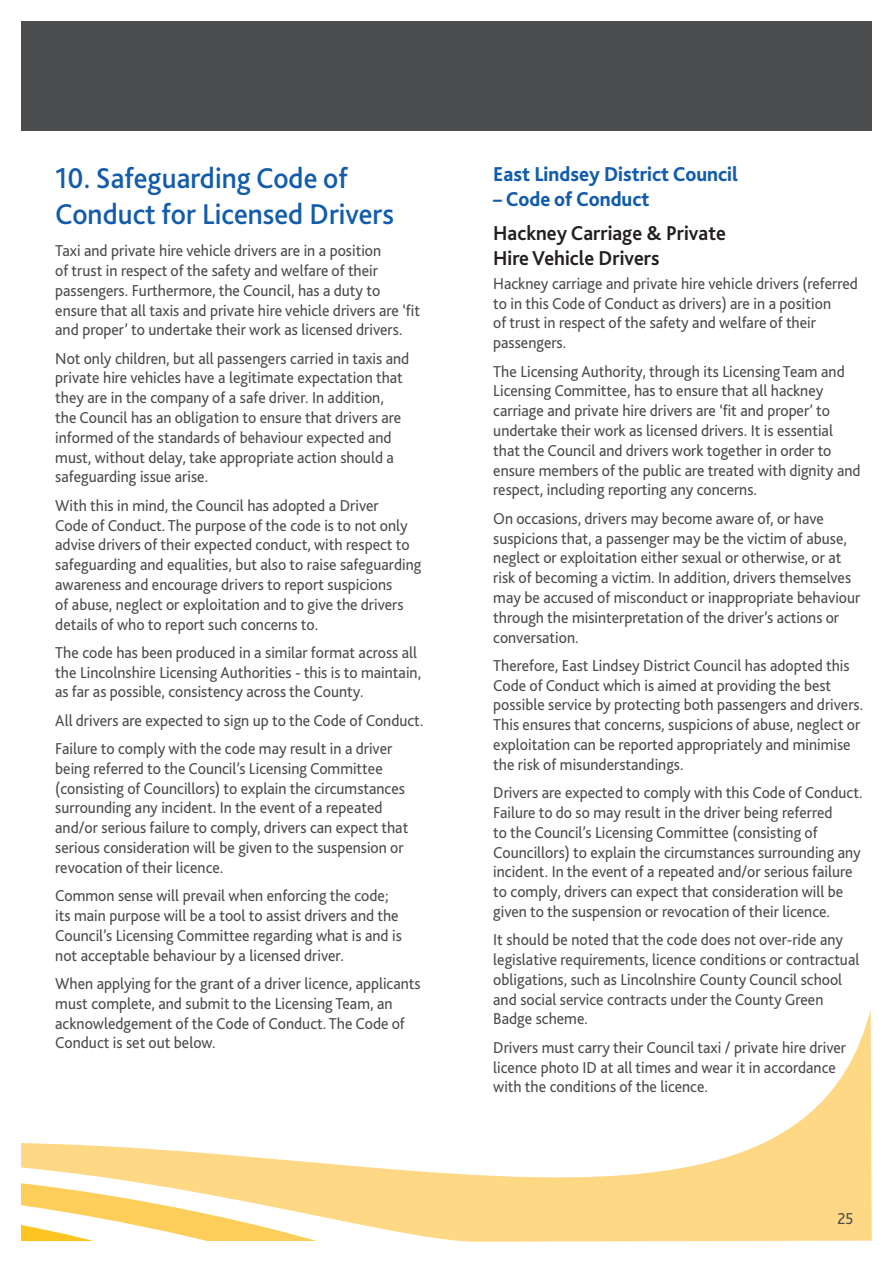
<style>
.page{position:relative;width:893px;height:1263px;background:#fff}
.page>*{position:absolute;margin:0;border:0;box-sizing:border-box;transform-origin:0 0}
.Blue_Heading{font:500 30px/36px "Bliss";color:#135cab;scale:.95 1}
.Sub_Heading{font:700 21px/25.2px "Bliss";color:#231f20;scale:.95 1}
.Sub_Heading-2{font:800 21px "Bliss";color:#135cab;scale:.95 1}
.Body_text{font:16.5px/19.8px "Bliss";color:#4b4c4d;scale:.95 1}
</style>
<div class="page">
<svg style="left:21px;top:1009px;width:851px;height:233px"></svg>
<svg style="left:21px;top:1098px;width:296px;height:143px"></svg>
<svg style="left:21px;top:1159px;width:73px;height:82px"></svg>
<div style="left:21px;top:21px;width:851px;height:110px;background:#4b4c4d"></div>
<p class="Blue_Heading" style="left:55px;top:160px;width:358px">10. Safeguarding Code of<br>Conduct for Licensed Drivers</p>
<p class="Body_text" style="left:55px;top:241px;width:385px">Taxi and private hire vehicle drivers are in a position<br>of trust in respect of the safety and welfare of their passengers. Furthermore, the Council, has a duty to ensure that all taxis and private hire vehicle drivers are ‘fit and proper’ to undertake their work as licensed drivers.</p>
<p class="Body_text" style="left:55px;top:348px;width:374px">Not only children, but all passengers carried in taxis and private hire vehicles have a legitimate expectation that they are in the company of a safe driver. In addition,<br>the Council has an obligation to ensure that drivers are informed of the standards of behaviour expected and must, without delay, take appropriate action should a safeguarding issue arise.</p>
<p class="Body_text" style="left:55px;top:495px;width:387px">With this in mind, the Council has adopted a Driver<br>Code of Conduct. The purpose of the code is to not only advise drivers of their expected conduct, with respect to safeguarding and equalities, but also to raise safeguarding awareness and encourage drivers to report suspicions<br>of abuse, neglect or exploitation and to give the drivers details of who to report such concerns to.</p>
<p class="Body_text" style="left:55px;top:642px;width:387px">The code has been produced in a similar format across all the Lincolnshire Licensing Authorities - this is to maintain, as far as possible, consistency across the County.</p>
<p class="Body_text" style="left:55px;top:710px;width:389px">All drivers are expected to sign up to the Code of Conduct.</p>
<p class="Body_text" style="left:55px;top:739px;width:373px">Failure to comply with the code may result in a driver being referred to the Council’s Licensing Committee (consisting of Councillors) to explain the circumstances surrounding any incident. In the event of a repeated and/or serious failure to comply, drivers can expect that serious consideration will be given to the suspension or revocation of their licence.</p>
<p class="Body_text" style="left:55px;top:886px;width:366px">Common sense will prevail when enforcing the code; its main purpose will be a tool to assist drivers and the Council’s Licensing Committee regarding what is and is not acceptable behaviour by a licensed driver.</p>
<p class="Body_text" style="left:55px;top:973px;width:386px">When applying for the grant of a driver licence, applicants must complete, and submit to the Licensing Team, an acknowledgement of the Code of Conduct. The Code of Conduct is set out below.</p>
<p class="Sub_Heading-2" style="left:493px;top:161px;width:259px">East Lindsey District Council</p>
<p class="Sub_Heading-2" style="left:493px;top:186px;width:166px">– Code of Conduct</p>
<p class="Sub_Heading" style="left:493px;top:220px;width:246px">Hackney Carriage &amp; Private<br>Hire Vehicle Drivers</p>
<p class="Body_text" style="left:493px;top:273px;width:385px">Hackney carriage and private hire vehicle drivers (referred to in this Code of Conduct as drivers) are in a position<br>of trust in respect of the safety and welfare of their passengers.</p>
<p class="Body_text" style="left:493px;top:361px;width:388px">The Licensing Authority, through its Licensing Team and Licensing Committee, has to ensure that all hackney carriage and private hire drivers are ‘fit and proper’ to undertake their work as licensed drivers. It is essential that the Council and drivers work together in order to ensure members of the public are treated with dignity and respect, including reporting any concerns.</p>
<p class="Body_text" style="left:493px;top:508px;width:388px">On occasions, drivers may become aware of, or have suspicions that, a passenger may be the victim of abuse, neglect or exploitation either sexual or otherwise, or at risk of becoming a victim. In addition, drivers themselves may be accused of misconduct or inappropriate behaviour through the misinterpretation of the driver’s actions or conversation.</p>
<p class="Body_text" style="left:493px;top:655px;width:391px">Therefore, East Lindsey District Council has adopted this Code of Conduct which is aimed at providing the best possible service by protecting both passengers and drivers.<br>This ensures that concerns, suspicions of abuse, neglect or exploitation can be reported appropriately and minimise the risk of misunderstandings.</p>
<p class="Body_text" style="left:493px;top:783px;width:390px">Drivers are expected to comply with this Code of Conduct.<br>Failure to do so may result in the driver being referred<br>to the Council’s Licensing Committee (consisting of Councillors) to explain the circumstances surrounding any incident. In the event of a repeated and/or serious failure to comply, drivers can expect that consideration will be given to the suspension or revocation of their licence.</p>
<p class="Body_text" style="left:493px;top:930px;width:387px">It should be noted that the code does not over-ride any legislative requirements, licence conditions or contractual obligations, such as Lincolnshire County Council school and social service contracts under the County Green Badge scheme.</p>
<p class="Body_text" style="left:493px;top:1037px;width:373px">Drivers must carry their Council taxi / private hire driver licence photo ID at all times and wear it in accordance with the conditions of the licence.</p>
<p class="Body_text" style="left:837px;top:1208px;width:18px">25</p>
</div>
